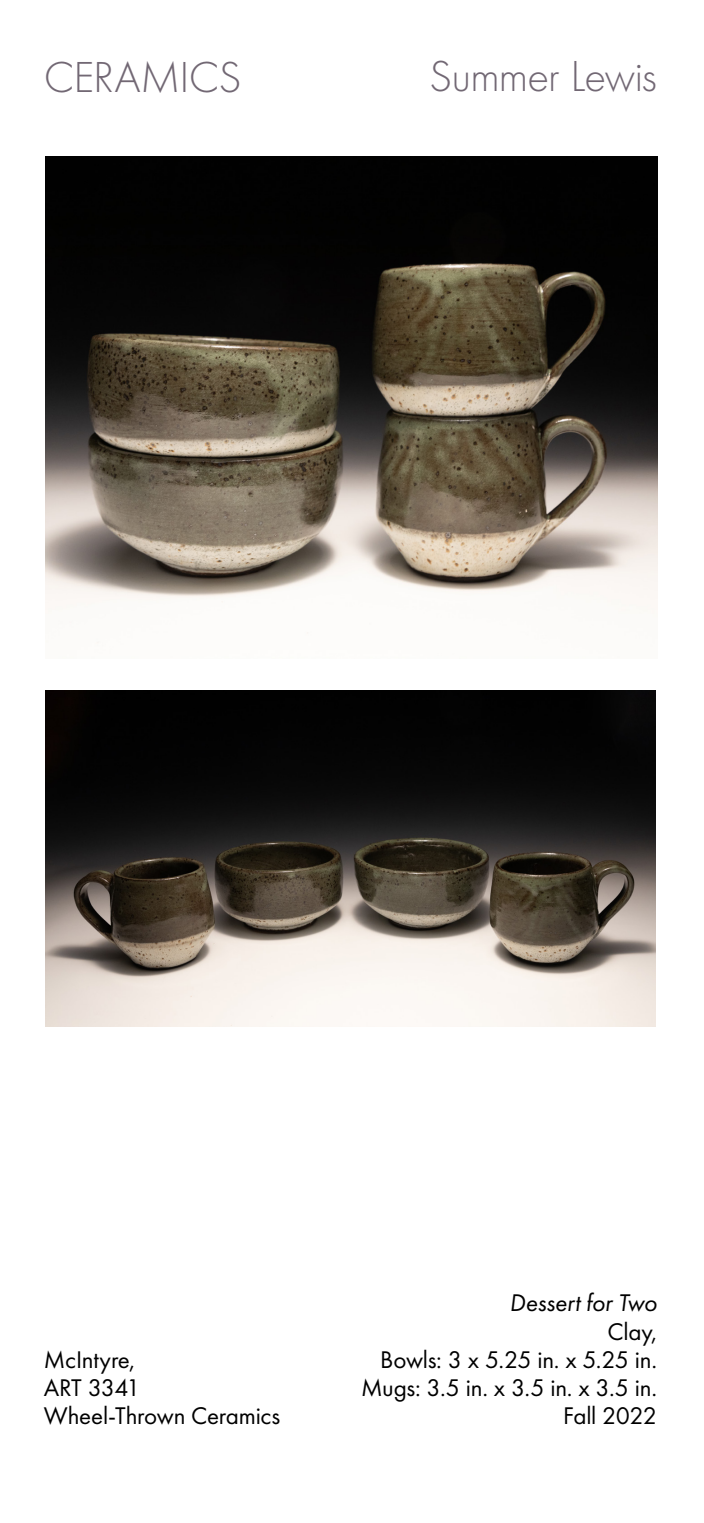
<style>
.page{position:relative;width:704px;height:1523px;background:#fff}
.page>*{position:absolute;margin:0;border:0;box-sizing:border-box;transform-origin:0 0}
.t1{font:300 45px "Futura PT";letter-spacing:-.02em;color:#726874}
.t2{font:25px/28.1px "Futura PT";letter-spacing:-.01em;color:#000;text-align:right}
.t3{font:italic 25px "Futura PT";letter-spacing:-.005em;color:#000}
</style>
<div class="page">
<img style="left:45px;top:156px;width:611px;height:487px">
<img style="left:45px;top:691px;width:609px;height:335px">
<h1 class="t1" style="left:44px;top:51px;width:199px">CERAMICS</h1>
<h1 class="t1" style="left:429px;top:50px;width:229px">Summer Lewis</h1>
<p class="t2" style="left:44px;top:1345px;width:238px;text-align:left">McIntyre,<br>ART 3341<br>Wheel-Thrown Ceramics</p>
<p class="t3" style="left:509px;top:1288px;width:149px">Dessert for Two</p>
<p class="t2" style="left:361px;top:1317px;width:297px">Clay,<br>Bowls: 3 x 5.25 in. x 5.25 in.<br>Mugs: 3.5 in. x 3.5 in. x 3.5 in.<br>Fall 2022</p>
</div>
